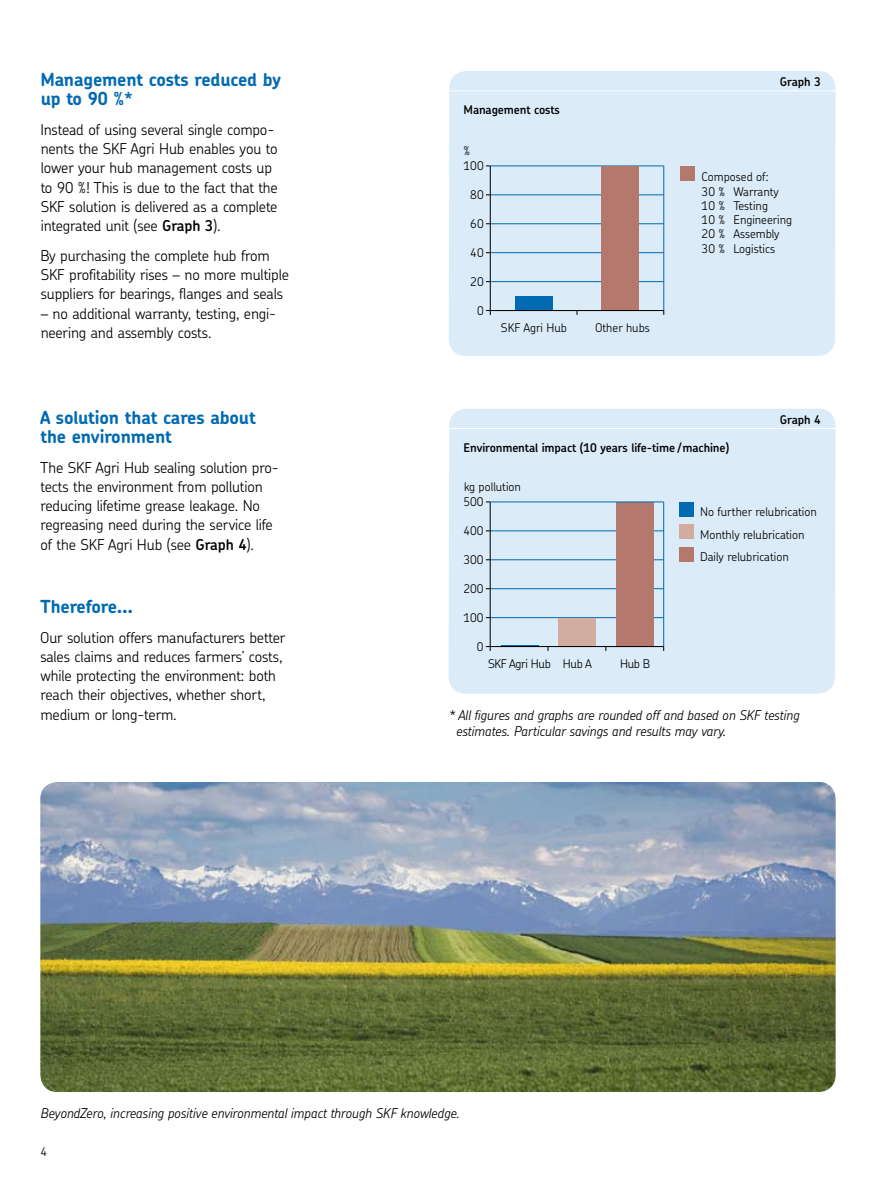
<style>
.page{position:relative;width:893px;height:1191px;background:#fff}
.page>*{position:absolute;margin:0;border:0;box-sizing:border-box;transform-origin:0 0}
.t1{font:700 18px/19.2px "SKF Chevin";letter-spacing:-.01em;color:#006ab2}
.t2{font:300 15px/19.2px "SKF Chevin";letter-spacing:-.01em;color:#000}
.t3{font:italic 300 13.5px/16.2px "SKF Chevin";letter-spacing:-.01em;color:#000}
.t4{font:300 12px/14.4px "SKF Chevin";color:#000}
.t5{font:600 12px "SKF Chevin";letter-spacing:-.01em;color:#000}
.t6{font:300 12px "SKF Chevin";letter-spacing:-.025em;color:#000}
.s1{font-weight:600}
</style>
<div class="page">
<img style="left:40px;top:782px;width:796px;height:310px">
<div style="left:449px;top:71px;width:387px;height:285px;background:#dbebf7"></div>
<div style="left:449px;top:409px;width:387px;height:284px;background:#dbebf7"></div>
<hr style="left:490px;top:617px;width:174px;height:1px;background:#006ab2">
<hr style="left:490px;top:588px;width:174px;height:1px;background:#006ab2">
<hr style="left:490px;top:559px;width:174px;height:1px;background:#006ab2">
<hr style="left:490px;top:530px;width:174px;height:1px;background:#006ab2">
<hr style="left:490px;top:502px;width:1px;height:149px;background:#000">
<hr style="left:663px;top:502px;width:1px;height:144px;background:#006ab2">
<div style="left:616px;top:502px;width:38px;height:144px;background:#b4786c"></div>
<div style="left:558px;top:617px;width:38px;height:29px;background:#d2aba1"></div>
<hr style="left:501px;top:645px;width:37px;height:1px;background:#006ab2">
<hr style="left:486px;top:646px;width:178px;height:1px;background:#000">
<hr style="left:490px;top:501px;width:174px;height:1px;background:#006ab2">
<div style="left:679px;top:524px;width:14px;height:15px;background:#d2aba1"></div>
<div style="left:679px;top:502px;width:14px;height:14px;background:#006ab2"></div>
<div style="left:679px;top:547px;width:14px;height:14px;background:#b4786c"></div>
<hr style="left:490px;top:281px;width:174px;height:1px;background:#006ab2">
<hr style="left:490px;top:252px;width:174px;height:1px;background:#006ab2">
<hr style="left:490px;top:223px;width:174px;height:1px;background:#006ab2">
<hr style="left:490px;top:195px;width:174px;height:1px;background:#006ab2">
<hr style="left:490px;top:166px;width:174px;height:1px;background:#006ab2">
<hr style="left:490px;top:166px;width:1px;height:149px;background:#000">
<hr style="left:663px;top:166px;width:1px;height:144px;background:#006ab2">
<div style="left:602px;top:166px;width:37px;height:144px;background:#b4786c"></div>
<div style="left:515px;top:296px;width:37px;height:14px;background:#006ab2"></div>
<hr style="left:486px;top:310px;width:178px;height:1px;background:#000">
<div style="left:680px;top:166px;width:15px;height:14px;background:#b4786c"></div>
<hr style="left:449px;top:428px;width:387px;height:1px;background:#fff">
<hr style="left:449px;top:90px;width:387px;height:1px;background:#fff">
<p class="t1" style="left:40px;top:69px;width:242px">Management costs reduced by up to 90 %*</p>
<p class="t2" style="left:40px;top:120px;width:239px">Instead of using several single compo&shy;nents the SKF Agri Hub enables you to lower your hub management costs up to 90 %! This is due to the fact that the SKF solution is delivered as a complete integrated unit (see <span class="s1">Graph 3</span>).</p>
<p class="t2" style="left:40px;top:246px;width:250px">By purchasing the complete hub from<br>SKF profitability rises – no more multiple suppliers for bearings, flanges and seals</p>
<p class="t2" style="left:41px;top:303px;width:237px">– no additional warranty, testing, engi&shy;neering and assembly costs.</p>
<p class="t1" style="left:40px;top:407px;width:217px">A solution that cares about the environment</p>
<p class="t2" style="left:40px;top:457px;width:240px">The SKF Agri Hub sealing solution pro&shy;tects the environment from pollution reducing lifetime grease leakage. No regreasing need during the service life of the SKF Agri Hub (see <span class="s1">Graph 4</span>).</p>
<p class="t1" style="left:40px;top:596px;width:94px">Therefore…</p>
<p class="t2" style="left:40px;top:627px;width:247px">Our solution offers manufacturers better sales claims and reduces farmers’ costs, while protecting the environment: both reach their objectives, whether short, medium or long-term.</p>
<p class="t5" style="left:464px;top:102px;width:98px">Management costs</p>
<p class="t4" style="left:463px;top:143px;width:8px">%</p>
<p class="t4" style="left:464px;top:158px;width:22px">100</p>
<p class="t4" style="left:470px;top:187px;width:15px">80</p>
<p class="t4" style="left:470px;top:216px;width:15px">60</p>
<p class="t4" style="left:470px;top:245px;width:15px">40</p>
<p class="t4" style="left:470px;top:274px;width:15px">20</p>
<p class="t4" style="left:477px;top:303px;width:8px">0</p>
<p class="t4" style="left:501px;top:320px;width:68px">SKF Agri Hub</p>
<p class="t4" style="left:595px;top:320px;width:56px">Other hubs</p>
<p class="t5" style="left:780px;top:74px;width:42px">Graph 3</p>
<p class="t4" style="left:702px;top:169px;width:92px">Composed of:<br>30 % Warranty<br>10 % Testing<br>10 % Engineering<br>20 % Assembly<br>30 % Logistics</p>
<p class="t5" style="left:780px;top:412px;width:42px">Graph 4</p>
<p class="t5" style="left:464px;top:439px;width:267px">Environmental impact (10 years life-time / machine)</p>
<p class="t4" style="left:464px;top:479px;width:58px">kg pollution</p>
<p class="t4" style="left:463px;top:494px;width:22px">500</p>
<p class="t4" style="left:463px;top:523px;width:22px">400</p>
<p class="t4" style="left:463px;top:552px;width:22px">300</p>
<p class="t4" style="left:463px;top:581px;width:22px">200</p>
<p class="t4" style="left:463px;top:610px;width:22px">100</p>
<p class="t4" style="left:477px;top:639px;width:8px">0</p>
<p class="t6" style="left:488px;top:656px;width:105px">SKF Agri Hub Hub A</p>
<p class="t4" style="left:620px;top:656px;width:32px">Hub B</p>
<p class="t4" style="left:700px;top:500px;width:118px;line-height:22.5px">No further relubrication<br>Monthly relubrication<br>Daily relubrication</p>
<p class="t3" style="left:456px;top:707px;width:345px;text-indent:-8px">* All figures and graphs are rounded off and based on SKF testing estimates. Particular savings and results may vary.</p>
<p class="t3" style="left:40px;top:1104px;width:421px">BeyondZero, increasing positive environmental impact through SKF knowledge.</p>
<p class="t4" style="left:40px;top:1143px;width:8px">4</p>
</div>
